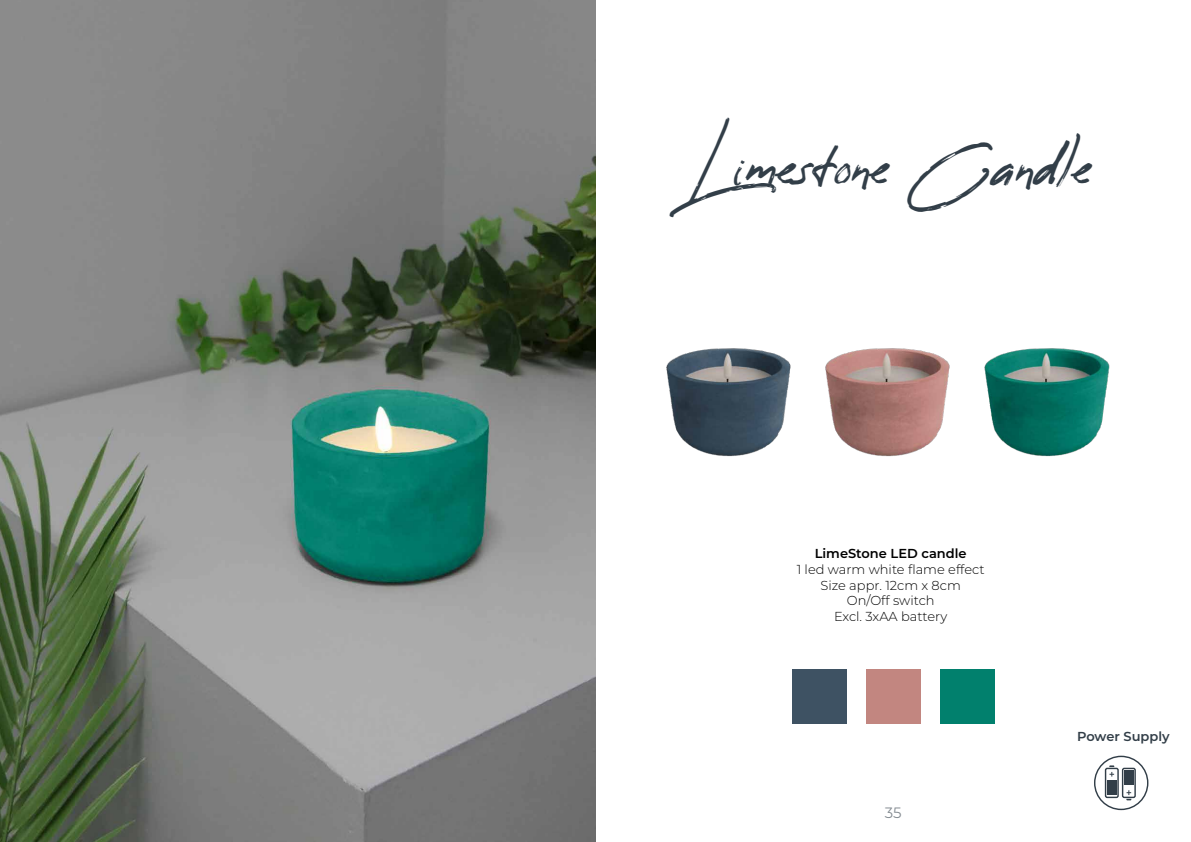
<style>
.page{position:relative;width:1191px;height:842px;background:#fff}
.page>*{position:absolute;margin:0;border:0;box-sizing:border-box;transform-origin:0 0}
.t1{font:47px "Reey";color:#323e48}
.t2{font:15px "Montserrat";color:#323e48}
.t3{font:300 13px/15.6px "Montserrat";color:#000;text-align:center}
.t4{font:600 13px "Montserrat";color:#000}
.t5{font:600 13px "Montserrat";color:#323e48}
</style>
<div class="page">
<img style="left:0;top:0;width:595px;height:842px">
<div style="left:1094px;top:756px;width:54px;height:54px;border:1px solid #323e48;border-radius:50%"></div>
<div style="left:1104px;top:768px;width:14px;height:30px;border:1px solid #323e48;border-radius:2px"></div>
<div style="left:1107px;top:780px;width:9px;height:15px;background:#323e48"></div>
<svg style="left:1109px;top:765px;width:5px;height:11px"></svg>
<div style="left:1121px;top:768px;width:14px;height:30px;border:1px solid #323e48;border-radius:2px"></div>
<div style="left:1124px;top:770px;width:9px;height:15px;background:#323e48"></div>
<svg style="left:1126px;top:790px;width:5px;height:10px"></svg>
<div style="left:792px;top:669px;width:54px;height:54px;background:#3e5263"></div>
<div style="left:940px;top:669px;width:54px;height:54px;background:#01806d"></div>
<div style="left:866px;top:669px;width:54px;height:54px;background:#c28680"></div>
<img style="left:666px;top:348px;width:109px;height:109px">
<img style="left:775px;top:348px;width:160px;height:109px">
<img style="left:935px;top:348px;width:175px;height:109px">
<h1 class="t1" style="left:690px;top:142px;width:404px">Limestone Candle</h1>
<p class="t4" style="left:814px;top:544px;width:153px">LimeStone LED candle</p>
<p class="t3" style="left:796px;top:561px;width:189px">1 led warm white flame effect<br>Size appr. 12cm x 8cm<br>On/Off switch<br>Excl. 3xAA battery</p>
<p class="t2" style="left:885px;top:803px;width:18px">35</p>
<p class="t5" style="left:1077px;top:727px;width:94px">Power Supply</p>
</div>
